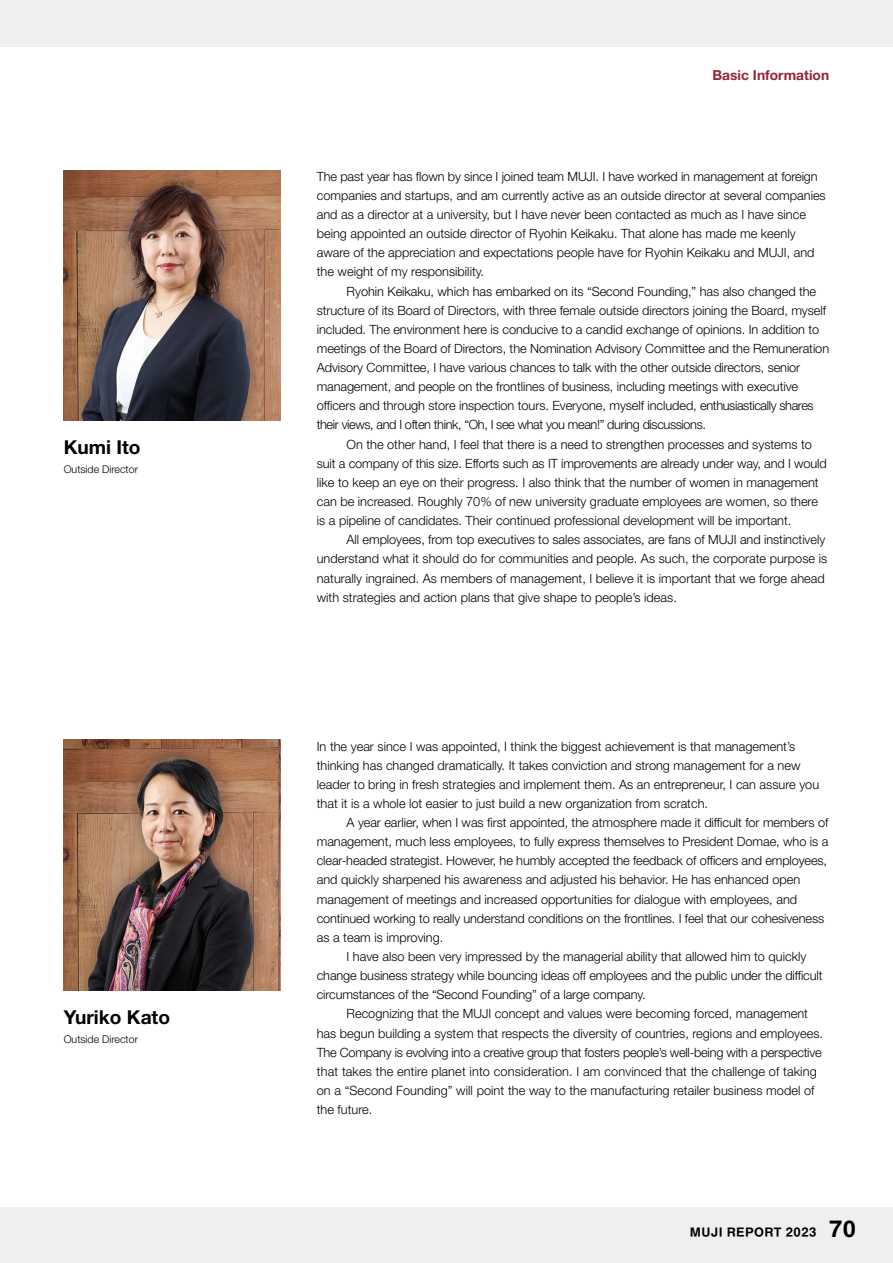
<style>
.page{position:relative;width:893px;height:1263px;background:#fff}
.page>*{position:absolute;margin:0;border:0;box-sizing:border-box;transform-origin:0 0}
.t1{font:700 19.2px "Helvetica Neue LT Std";color:#000}
.t2{font:700 13.8px "Helvetica Neue LT Std";color:#94243a}
.t3{font:300 12.75px/19.2px "Helvetica Neue LT Std";color:#000}
.t4{font:300 12.75px "Helvetica Neue LT Std";letter-spacing:-.02em;color:#000}
.t5{font:300 10.65px "Helvetica Neue LT Std";color:#000}
.t6{font:700 10.65px "MUJI Font 2020";letter-spacing:.04em;color:#000}
.s1{font-size:19.2px}
</style>
<div class="page">
<div style="left:0;top:1208px;width:893px;height:55px;background:#efefef"></div>
<div style="left:0;top:0;width:893px;height:47px;background:#efefef"></div>
<img style="left:64px;top:170px;width:217px;height:251px">
<img style="left:64px;top:740px;width:217px;height:251px">
<h1 class="t1" style="left:64px;top:435px;width:78px">Kumi Ito</h1>
<p class="t5" style="left:64px;top:463px;width:76px">Outside Director</p>
<h1 class="t1" style="left:64px;top:1005px;width:108px">Yuriko Kato</h1>
<p class="t5" style="left:64px;top:1033px;width:76px">Outside Director</p>
<p class="t2" style="left:713px;top:66px;width:118px">Basic Information</p>
<p class="t3" style="left:317px;top:166px;width:510px">The past year has flown by since I joined team MUJI. I have worked in management at foreign companies and startups, and am currently active as an outside director at several companies and as a director at a university, but I have never been contacted as much as I have since being appointed an outside director of Ryohin Keikaku. That alone has made me keenly aware of the appreciation and expectations people have for Ryohin Keikaku and MUJI, and the weight of my responsibility.</p>
<p class="t3" style="left:317px;top:281px;width:514px;text-indent:30px">Ryohin Keikaku, which has embarked on its “Second Founding,” has also changed the structure of its Board of Directors, with three female outside directors joining the Board, myself included. The environment here is conducive to a candid exchange of opinions. In addition to meetings of the Board of Directors, the Nomination Advisory Committee and the Remuneration Advisory Committee, I have various chances to talk with the other outside directors, senior management, and people on the frontlines of business, including meetings with executive officers and through store inspection tours. Everyone, myself included, enthusiastically shares their views, and I often think, “Oh, I see what you mean!” during discussions.</p>
<p class="t3" style="left:317px;top:434px;width:511px;text-indent:30px">On the other hand, I feel that there is a need to strengthen processes and systems to suit a company of this size. Efforts such as IT improvements are already under way, and I would like to keep an eye on their progress. I also think that the number of women in management can be increased. Roughly 70% of new university graduate employees are women, so there is a pipeline of candidates. Their continued professional development will be important.</p>
<p class="t3" style="left:317px;top:530px;width:512px;text-indent:30px">All employees, from top executives to sales associates, are fans of MUJI and instinctively understand what it should do for communities and people. As such, the corporate purpose is naturally ingrained. As members of management, I believe it is important that we forge ahead with strategies and action plans that give shape to people’s ideas.</p>
<p class="t3" style="left:317px;top:736px;width:504px">In the year since I was appointed, I think the biggest achievement is that management’s thinking has changed dramatically. It takes conviction and strong management for a new leader to bring in fresh strategies and implement them. As an entrepreneur, I can assure you that it is a whole lot easier to just build a new organization from scratch.</p>
<p class="t3" style="left:347px;top:813px;width:483px">A year earlier, when I was first appointed, the atmosphere made it difficult for members of</p>
<p class="t3" style="left:317px;top:832px;width:513px">management, much less employees, to fully express themselves to President Domae, who is a</p>
<p class="t3" style="left:317px;top:851px;width:512px">clear-headed strategist. However, he humbly accepted the feedback of officers and employees,</p>
<p class="t3" style="left:317px;top:870px;width:485px">and quickly sharpened his awareness and adjusted his behavior. He has enhanced open</p>
<p class="t3" style="left:317px;top:889px;width:482px">management of meetings and increased opportunities for dialogue with employees, and</p>
<p class="t3" style="left:317px;top:908px;width:509px">continued working to really understand conditions on the frontlines. I feel that our cohesiveness</p>
<p class="t3" style="left:317px;top:927px;width:128px">as a team is improving.</p>
<p class="t3" style="left:347px;top:947px;width:461px">I have also been very impressed by the managerial ability that allowed him to quickly</p>
<p class="t3" style="left:317px;top:966px;width:507px">change business strategy while bouncing ideas off employees and the public under the difficult</p>
<p class="t3" style="left:317px;top:985px;width:330px">circumstances of the “Second Founding” of a large company.</p>
<p class="t3" style="left:347px;top:1004px;width:463px">Recognizing that the MUJI concept and values were becoming forced, management</p>
<p class="t3" style="left:317px;top:1023px;width:508px">has begun building a system that respects the diversity of countries, regions and employees.</p>
<p class="t4" style="left:317px;top:1044px;width:506px">The Company is evolving into a creative group that fosters people’s well-being with a perspective</p>
<p class="t3" style="left:317px;top:1061px;width:502px">that takes the entire planet into consideration. I am convinced that the challenge of taking</p>
<p class="t3" style="left:317px;top:1080px;width:499px">on a “Second Founding” will point the way to the manufacturing retailer business model of</p>
<p class="t3" style="left:317px;top:1100px;width:57px">the future.</p>
<p class="t6" style="left:690px;top:1223px;width:168px">MUJI REPORT 2023 <span class="s1">70</span></p>
</div>
